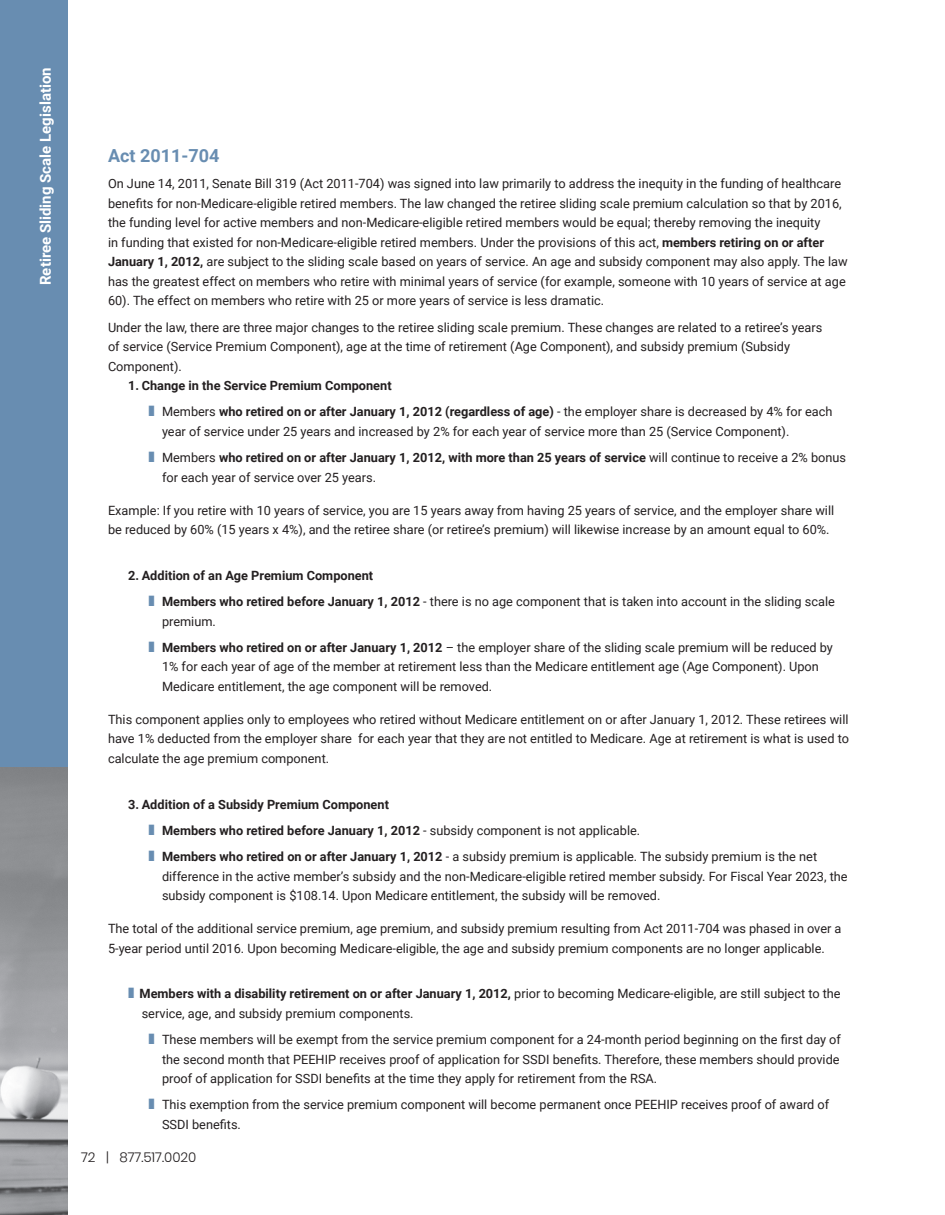
<style>
.page{position:relative;width:945px;height:1215px;background:#fff}
.page>*{position:absolute;margin:0;border:0;box-sizing:border-box;transform-origin:0 0}
.Bold_blue_subhead{font:700 18px "Roboto";color:#688db1}
.t1{font:700 15px "Roboto";color:#fff}
.t2{font:300 13.5px "Poppins";color:#231f20}
.Normal_text{font:12.75px/19.5px "Roboto";color:#231f20}
.t3{font:700 12.75px "Roboto";color:#231f20}
.s1{font-weight:700}
.s2{color:#688db1}
.s3{font-weight:400}
</style>
<div class="page">
<div style="left:0;top:0;width:68px;height:767px;background:#688db1"></div>
<img style="left:0;top:767px;width:68px;height:448px">
<p class="t1" style="left:35px;top:285px;width:219px;rotate:-90deg">Retiree Sliding Scale Legislation</p>
<p class="Bold_blue_subhead" style="left:108px;top:143px;width:113px">Act 2011-704</p>
<p class="Normal_text" style="left:108px;top:173px;width:741px">On June 14, 2011, Senate Bill 319 (Act 2011-704) was signed into law primarily to address the inequity in the funding of healthcare benefits for non-Medicare-eligible retired members. The law changed the retiree sliding scale premium calculation so that by 2016, the funding level for active members and non-Medicare-eligible retired members would be equal; thereby removing the inequity<br>in funding that existed for non-Medicare-eligible retired members. Under the provisions of this act, <span class="s1">members retiring on or after January 1, 2012,</span> are subject to the sliding scale based on years of service. An age and subsidy component may also apply. The law has the greatest effect on members who retire with minimal years of service (for example, someone with 10 years of service at age 60). The effect on members who retire with 25 or more years of service is less dramatic.</p>
<p class="Normal_text" style="left:108px;top:317px;width:716px">Under the law, there are three major changes to the retiree sliding scale premium. These changes are related to a retiree’s years of service (Service Premium Component), age at the time of retirement (Age Component), and subsidy premium (Subsidy<br>Component).</p>
<p class="t3" style="left:128px;top:377px;width:265px">1. Change in the Service Premium Component</p>
<p class="Normal_text" style="left:162px;top:401px;width:672px;text-indent:-14px"><span class="s2">❚</span> Members <span class="s1">who retired on or after January 1, 2012 (regardless of age)</span> - the employer share is decreased by 4% for each year of service under 25 years and increased by 2% for each year of service more than 25 (Service Component).</p>
<p class="Normal_text" style="left:162px;top:447px;width:686px;text-indent:-14px"><span class="s2">❚</span> Members <span class="s1">who retired on or after January 1, 2012, with more than 25 years of service</span> will continue to receive a 2% bonus for each year of service over 25 years.</p>
<p class="Normal_text" style="left:108px;top:500px;width:728px">Example: If you retire with 10 years of service, you are 15 years away from having 25 years of service, and the employer share will be reduced by 60% (15 years x 4%), and the retiree share (or retiree’s premium) will likewise increase by an amount equal to 60%.</p>
<p class="t3" style="left:128px;top:566px;width:246px">2. Addition of an Age Premium Component</p>
<p class="Normal_text" style="left:162px;top:591px;width:674px;text-indent:-14px"><span class="s2">❚</span> <span class="s1">Members who retired before January 1, 2012</span> - there is no age component that is taken into account in the sliding scale premium.</p>
<p class="Normal_text" style="left:162px;top:637px;width:672px;text-indent:-14px"><span class="s2">❚</span> <span class="s1">Members who retired on or after January 1, 2012</span> – the employer share of the sliding scale premium will be reduced by<br>1% for each year of age of the member at retirement less than the Medicare entitlement age (Age Component). Upon<br>Medicare entitlement, the age component will be removed.</p>
<p class="Normal_text" style="left:108px;top:709px;width:742px;text-align:justify">This component applies only to employees who retired without Medicare entitlement on or after January 1, 2012. These retirees will have 1% deducted from the employer share for each year that they are not entitled to Medicare. Age at retirement is what is used to calculate the age premium component.</p>
<p class="t3" style="left:128px;top:795px;width:262px">3. Addition of a Subsidy Premium Component</p>
<p class="t3" style="left:148px;top:821px;width:493px"><span class="s2">❚</span> Members who retired before January 1, 2012 <span class="s3">- subsidy component is not applicable.</span></p>
<p class="Normal_text" style="left:162px;top:846px;width:687px;text-indent:-14px"><span class="s2">❚</span> <span class="s1">Members who retired on or after January 1, 2012</span> - a subsidy premium is applicable. The subsidy premium is the net difference in the active member’s subsidy and the non-Medicare-eligible retired member subsidy. For Fiscal Year 2023, the subsidy component is $108.14. Upon Medicare entitlement, the subsidy will be removed.</p>
<p class="Normal_text" style="left:108px;top:918px;width:735px">The total of the additional service premium, age premium, and subsidy premium resulting from Act 2011-704 was phased in over a<br>5-year period until 2016. Upon becoming Medicare-eligible, the age and subsidy premium components are no longer applicable.</p>
<p class="Normal_text" style="left:142px;top:983px;width:701px;text-indent:-14px"><span class="s2">❚</span> <span class="s1">Members with a disability retirement on or after January 1, 2012,</span> prior to becoming Medicare-eligible, are still subject to the service, age, and subsidy premium components.</p>
<p class="Normal_text" style="left:162px;top:1029px;width:680px;text-align:justify;text-indent:-14px"><span class="s2">❚</span> These members will be exempt from the service premium component for a 24-month period beginning on the first day of the second month that PEEHIP receives proof of application for SSDI benefits. Therefore, these members should provide proof of application for SSDI benefits at the time they apply for retirement from the RSA.</p>
<p class="Normal_text" style="left:162px;top:1094px;width:669px;text-indent:-14px"><span class="s2">❚</span> This exemption from the service premium component will become permanent once PEEHIP receives proof of award of<br>SSDI benefits.</p>
<p class="t2" style="left:81px;top:1149px;width:117px">72 | 877.517.0020</p>
</div>
